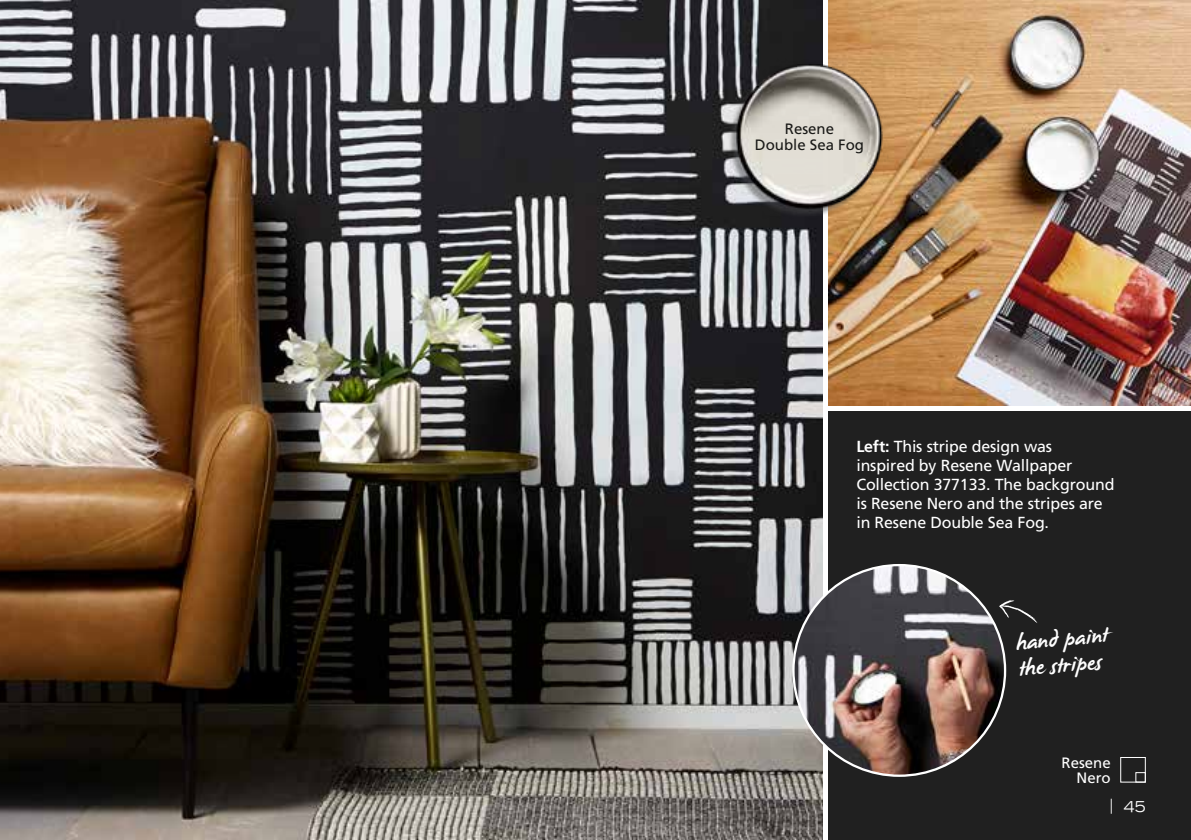
<style>
.page{position:relative;width:1191px;height:840px;background:#fff}
.page>*{position:absolute;margin:0;border:0;box-sizing:border-box;transform-origin:0 0}
.t1{font:22px/26px "James Paul";color:#fff}
.t2{font:16px/19px "Frutiger";letter-spacing:-.01em;color:#fff}
.t3{font:15px/16px "Frutiger";color:#1a1a18;text-align:center}
.t4{font:15px/15px "Frutiger";color:#fff;text-align:right}
.t5{font:expanded 15px "Trade Gothic LH";color:#fff}
.s1{font-weight:700}
</style>
<div class="page">
<div style="left:828px;top:411px;width:363px;height:428px;background:#202020"></div>
<img style="left:0;top:0;width:822px;height:839px">
<img style="left:793px;top:564px;width:212px;height:211px;border-radius:105px">
<svg style="left:999px;top:600px;width:39px;height:23px"></svg>
<img style="left:828px;top:0;width:363px;height:405px">
<div style="left:1120px;top:756px;width:25px;height:26px;border:1px solid #fff"></div>
<div style="left:1135px;top:771px;width:10px;height:11px;border:1px solid #fff"></div>
<img style="left:717px;top:48px;width:185px;height:180px">
<p class="t3" style="left:755px;top:120px;width:111px">Resene<br>Double Sea Fog</p>
<p class="t2" style="left:856px;top:436px;width:260px"><span class="s1">Left:</span> This stripe design was inspired by Resene Wallpaper<br>Collection 377133. The background is Resene Nero and the stripes are in Resene Double Sea Fog.</p>
<h1 class="t1" style="left:1014px;top:631px;width:94px;rotate:-5deg">hand paint the stripes</h1>
<p class="t4" style="left:1061px;top:755px;width:51px">Resene<br>Nero</p>
<p class="t5" style="left:1109px;top:796px;width:37px">| 45</p>
</div>
